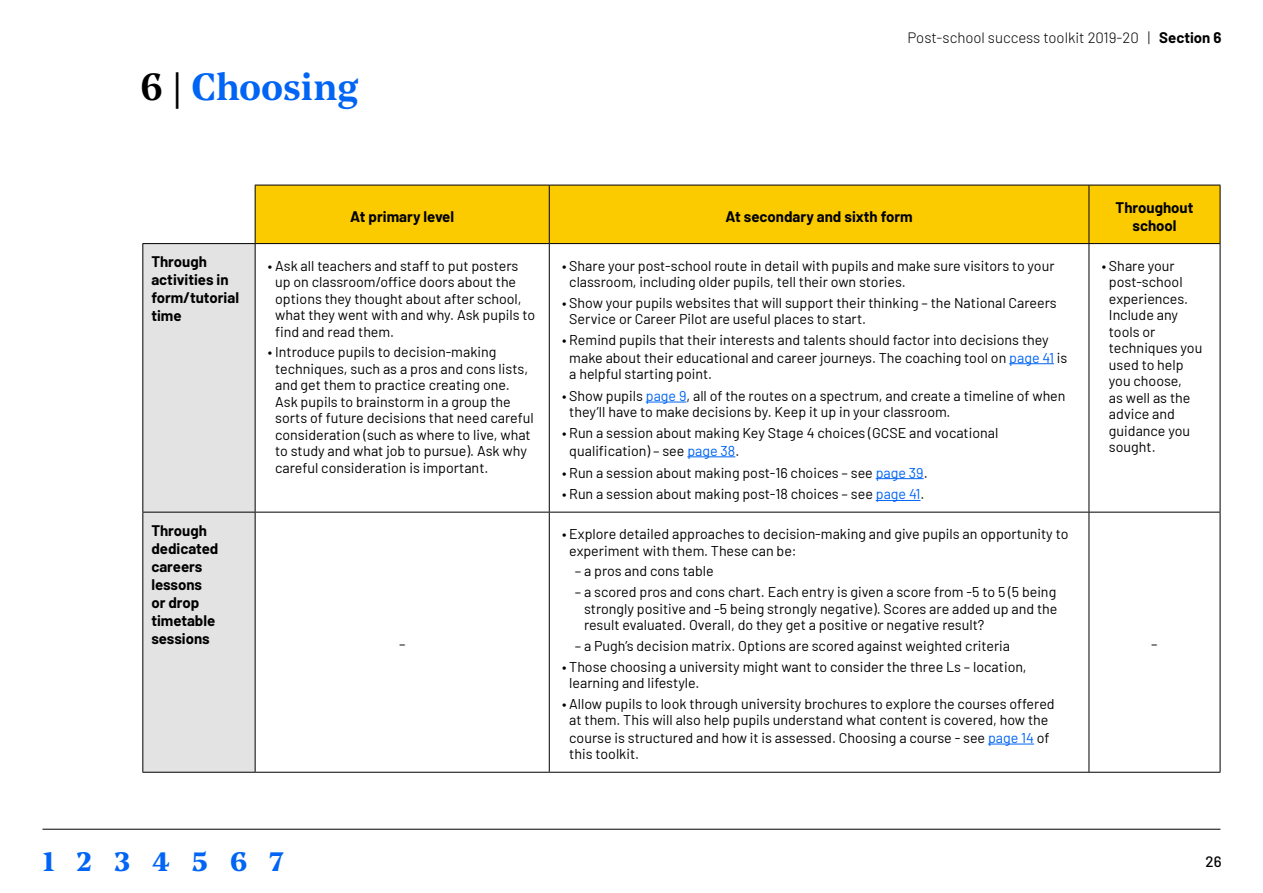
<style>
.page{position:relative;width:1263px;height:893px;background:#fff}
.page>*{position:absolute;margin:0;border:0;box-sizing:border-box;transform-origin:0 0}
.t1{font:600 37.5px "Noe Text";letter-spacing:-.01em;color:#0064f4}
.t2{font:600 34.5px "Noe Text";color:#0064f4}
.t3{font:700 15px/18px "Barlow";color:#000}
.t4{font:300 15px "Barlow";color:#000}
.t5{font:500 15px "Barlow";color:#000}
.t6{font:14.25px/16.5px "Barlow";color:#000}
.s1{color:#000}
.s2{font-weight:700}
.s3{color:#0064f4}
</style>
<div class="page">
<hr style="left:43px;top:829px;width:1177px;height:1px;background:#000">
<div style="left:256px;top:186px;width:964px;height:57px;background:#fbcb00"></div>
<svg style="left:143px;top:244px;width:112px;height:528px;background:#d9d9d9"></svg>
<hr style="left:142px;top:244px;width:1px;height:268px;background:#000">
<hr style="left:255px;top:244px;width:1px;height:268px;background:#000">
<hr style="left:549px;top:244px;width:1px;height:268px;background:#000">
<hr style="left:1088px;top:244px;width:1px;height:268px;background:#000">
<hr style="left:1220px;top:244px;width:1px;height:268px;background:#000">
<hr style="left:142px;top:512px;width:113px;height:1px;background:#000">
<hr style="left:142px;top:512px;width:1px;height:260px;background:#000">
<hr style="left:255px;top:512px;width:1px;height:260px;background:#000">
<hr style="left:549px;top:512px;width:1px;height:260px;background:#000">
<hr style="left:1088px;top:512px;width:1px;height:260px;background:#000">
<hr style="left:1220px;top:512px;width:1px;height:260px;background:#000">
<hr style="left:142px;top:772px;width:113px;height:1px;background:#000">
<hr style="left:255px;top:772px;width:294px;height:1px;background:#000">
<hr style="left:549px;top:772px;width:540px;height:1px;background:#000">
<hr style="left:1089px;top:772px;width:131px;height:1px;background:#000">
<hr style="left:255px;top:185px;width:294px;height:1px;background:#000">
<hr style="left:255px;top:185px;width:1px;height:58px;background:#000">
<hr style="left:549px;top:185px;width:540px;height:1px;background:#000">
<hr style="left:549px;top:185px;width:1px;height:58px;background:#000">
<hr style="left:1089px;top:185px;width:131px;height:1px;background:#000">
<hr style="left:1088px;top:185px;width:1px;height:58px;background:#000">
<hr style="left:1220px;top:185px;width:1px;height:58px;background:#000">
<hr style="left:142px;top:243px;width:113px;height:1px;background:#000">
<hr style="left:255px;top:243px;width:294px;height:1px;background:#000">
<hr style="left:549px;top:243px;width:540px;height:1px;background:#000">
<hr style="left:1089px;top:243px;width:131px;height:1px;background:#000">
<hr style="left:255px;top:512px;width:294px;height:1px;background:#000">
<hr style="left:549px;top:512px;width:540px;height:1px;background:#000">
<hr style="left:1089px;top:512px;width:131px;height:1px;background:#000">
<hr style="left:1009px;top:363px;width:45px;height:1px;background:#0064f4">
<hr style="left:646px;top:402px;width:40px;height:1px;background:#0064f4">
<hr style="left:687px;top:456px;width:48px;height:1px;background:#0064f4">
<hr style="left:876px;top:478px;width:48px;height:1px;background:#0064f4">
<hr style="left:876px;top:500px;width:44px;height:1px;background:#0064f4">
<hr style="left:988px;top:744px;width:46px;height:1px;background:#0064f4">
<h1 class="t1" style="left:140px;top:58px;width:220px"><span class="s1">6 |</span> Choosing</h1>
<p class="t4" style="left:908px;top:27px;width:315px">Post-school success toolkit 2019-20 | <span class="s2">Section 6</span></p>
<p class="t3" style="left:350px;top:206px;width:105px">At primary level</p>
<p class="t3" style="left:725px;top:206px;width:189px">At secondary and sixth form</p>
<p class="t3" style="left:1115px;top:197px;width:79px;text-align:center">Throughout school</p>
<p class="t3" style="left:151px;top:252px;width:89px">Through activities in form/tutorial time</p>
<p class="t6" style="left:275px;top:256px;width:262px;text-indent:-7px">• Ask all teachers and staff to put posters up on classroom/office doors about the options they thought about after school, what they went with and why. Ask pupils to find and read them.</p>
<p class="t6" style="left:275px;top:343px;width:260px;text-indent:-7px">• Introduce pupils to decision-making techniques, such as a pros and cons lists, and get them to practice creating one.<br>Ask pupils to brainstorm in a group the sorts of future decisions that need careful consideration (such as where to live, what to study and what job to pursue). Ask why careful consideration is important.</p>
<p class="t6" style="left:569px;top:256px;width:487px;text-indent:-7px">• Share your post-school route in detail with pupils and make sure visitors to your classroom, including older pupils, tell their own stories.</p>
<p class="t6" style="left:569px;top:293px;width:489px;text-indent:-7px">• Show your pupils websites that will support their thinking – the National Careers<br>Service or Career Pilot are useful places to start.</p>
<p class="t6" style="left:569px;top:330px;width:499px;line-height:17.1px;text-indent:-7px">• Remind pupils that their interests and talents should factor into decisions they make about their educational and career journeys. The coaching tool on <span class="s3">page 41</span> is a helpful starting point.</p>
<p class="t6" style="left:569px;top:386px;width:498px;text-indent:-7px">• Show pupils <span class="s3">page 9</span>, all of the routes on a spectrum, and create a timeline of when they’ll have to make decisions by. Keep it up in your classroom.</p>
<p class="t6" style="left:569px;top:423px;width:431px;line-height:17.5px;text-indent:-7px">• Run a session about making Key Stage 4 choices (GCSE and vocational qualification) – see <span class="s3">page 38</span>.</p>
<p class="t6" style="left:562px;top:463px;width:367px">• Run a session about making post-16 choices – see <span class="s3">page 39</span>.</p>
<p class="t6" style="left:562px;top:485px;width:364px">• Run a session about making post-18 choices – see <span class="s3">page 41</span>.</p>
<p class="t6" style="left:1109px;top:256px;width:95px;text-indent:-7px">• Share your post-school experiences.<br>Include any tools or techniques you used to help you choose,<br>as well as the advice and guidance you sought.</p>
<p class="t3" style="left:151px;top:520px;width:69px">Through dedicated careers lessons or drop timetable sessions</p>
<p class="t6" style="left:399px;top:635px;width:8px">–</p>
<p class="t6" style="left:569px;top:525px;width:501px;text-indent:-7px">• Explore detailed approaches to decision-making and give pupils an opportunity to experiment with them. These can be:</p>
<p class="t6" style="left:575px;top:562px;width:140px">– a pros and cons table</p>
<p class="t6" style="left:584px;top:583px;width:475px;text-align:justify;text-indent:-9px">– a scored pros and cons chart. Each entry is given a score from -5 to 5 (5 being strongly positive and -5 being strongly negative). Scores are added up and the result evaluated. Overall, do they get a positive or negative result?</p>
<p class="t6" style="left:575px;top:636px;width:437px">– a Pugh’s decision matrix. Options are scored against weighted criteria</p>
<p class="t6" style="left:569px;top:657px;width:459px;text-indent:-7px">• Those choosing a university might want to consider the three Ls – location, learning and lifestyle.</p>
<p class="t6" style="left:569px;top:694px;width:487px;text-indent:-7px">• Allow pupils to look through university brochures to explore the courses offered at them. This will also help pupils understand what content is covered, how the course is structured and how it is assessed. Choosing a course - see <span class="s3">page 14</span> of this toolkit.</p>
<p class="t6" style="left:1151px;top:635px;width:8px">–</p>
<h2 class="t2" style="left:42px;top:833px;width:243px">1234567</h2>
<p class="t5" style="left:1205px;top:850px;width:18px">26</p>
</div>
